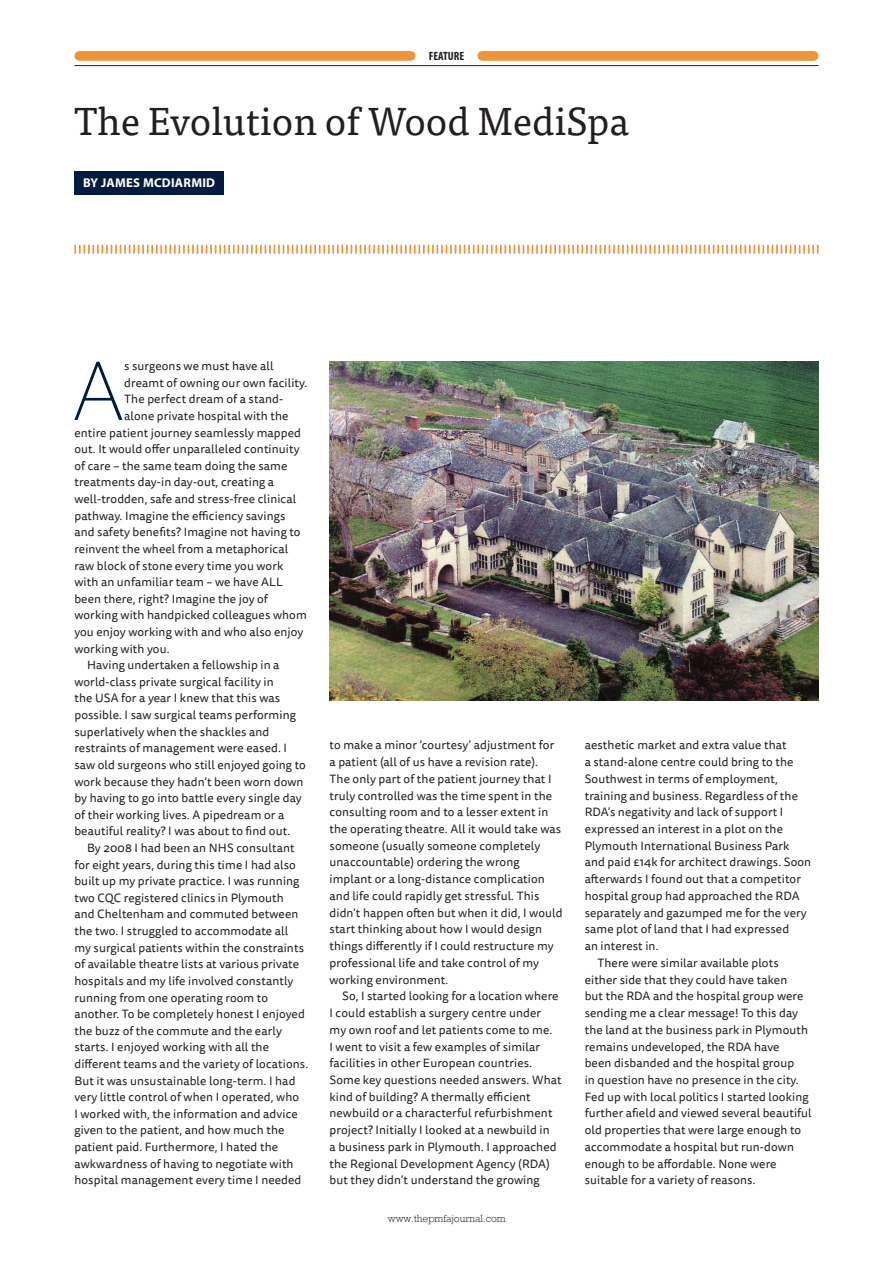
<style>
.page{position:relative;width:893px;height:1263px;background:#fff}
.page>*{position:absolute;margin:0;border:0;box-sizing:border-box;transform-origin:0 0}
.feature_body_drop_ca{font:300 expanded 79.65px "Europa SB";color:#001b3e}
.feature_Headline{font:39px "Tisa Pro";color:#231f20}
.feature_Author{font:700 12.75px "Myriad Pro";letter-spacing:.02em;color:#fff}
.feature_Body_Indent{font:12px/16.8px "Tisa Sans Pro";letter-spacing:.01em;color:#231f20}
.feature_body_drop_ca-2{font:12px "Tisa Sans Pro";letter-spacing:.01em;color:#231f20}
.t1{font:700 condensed 12px "Myriad Pro";color:#231f20}
.t2{font:300 10.5px "Rockwell";color:#231f20}
</style>
<div class="page">
<hr style="left:74px;top:65px;width:745px;height:1px;background:#231f20">
<div style="left:79px;top:51px;width:332px;height:10px;background:#ef943a"></div>
<div style="left:482px;top:51px;width:332px;height:10px;background:#ef943a"></div>
<div style="left:74px;top:171px;width:150px;height:24px;background:#001b3e"></div>
<svg style="left:74px;top:245px;width:745px;height:9px"></svg>
<img style="left:330px;top:362px;width:489px;height:338px">
<p class="t1" style="left:429px;top:49px;width:37px">FEATURE</p>
<p class="feature_Headline" style="left:74px;top:92px;width:556px">The Evolution of Wood MediSpa</p>
<p class="feature_Author" style="left:83px;top:175px;width:134px">BY JAMES MCDIARMID</p>
<p class="feature_body_drop_ca" style="left:74px;top:346px;width:51px">A</p>
<p class="feature_body_drop_ca-2" style="left:124px;top:358px;width:151px">s surgeons we must have all</p>
<p class="feature_body_drop_ca-2" style="left:124px;top:375px;width:185px">dreamt of owning our own facility.</p>
<p class="feature_body_drop_ca-2" style="left:124px;top:391px;width:160px">The perfect dream of a stand-</p>
<p class="feature_body_drop_ca-2" style="left:124px;top:408px;width:166px">alone private hospital with the</p>
<p class="feature_body_drop_ca-2" style="left:74px;top:424px;width:228px">entire patient journey seamlessly mapped</p>
<p class="feature_body_drop_ca-2" style="left:74px;top:441px;width:227px">out. It would offer unparalleled continuity</p>
<p class="feature_body_drop_ca-2" style="left:74px;top:458px;width:214px">of care – the same team doing the same</p>
<p class="feature_body_drop_ca-2" style="left:74px;top:474px;width:201px">treatments day-in day-out, creating a</p>
<p class="feature_body_drop_ca-2" style="left:74px;top:491px;width:223px">well-trodden, safe and stress-free clinical</p>
<p class="feature_body_drop_ca-2" style="left:74px;top:507px;width:212px">pathway. Imagine the efficiency savings</p>
<p class="feature_body_drop_ca-2" style="left:74px;top:524px;width:228px">and safety benefits? Imagine not having to</p>
<p class="feature_body_drop_ca-2" style="left:74px;top:541px;width:215px">reinvent the wheel from a metaphorical</p>
<p class="feature_body_drop_ca-2" style="left:74px;top:557px;width:210px">raw block of stone every time you work</p>
<p class="feature_body_drop_ca-2" style="left:74px;top:574px;width:210px">with an unfamiliar team – we have ALL</p>
<p class="feature_body_drop_ca-2" style="left:74px;top:590px;width:195px">been there, right? Imagine the joy of</p>
<p class="feature_body_drop_ca-2" style="left:74px;top:607px;width:234px">working with handpicked colleagues whom</p>
<p class="feature_body_drop_ca-2" style="left:74px;top:624px;width:231px">you enjoy working with and who also enjoy</p>
<p class="feature_body_drop_ca-2" style="left:74px;top:640px;width:97px">working with you.</p>
<p class="feature_Body_Indent" style="left:74px;top:657px;width:233px;text-indent:13px">Having undertaken a fellowship in a world-class private surgical facility in<br>the USA for a year I knew that this was possible. I saw surgical teams performing superlatively when the shackles and restraints of management were eased. I saw old surgeons who still enjoyed going to work because they hadn’t been worn down by having to go into battle every single day of their working lives. A pipedream or a beautiful reality? I was about to find out.</p>
<p class="feature_Body_Indent" style="left:74px;top:840px;width:235px;text-indent:13px">By 2008 I had been an NHS consultant for eight years, during this time I had also built up my private practice. I was running two CQC registered clinics in Plymouth<br>and Cheltenham and commuted between the two. I struggled to accommodate all<br>my surgical patients within the constraints of available theatre lists at various private hospitals and my life involved constantly running from one operating room to another. To be completely honest I enjoyed the buzz of the commute and the early starts. I enjoyed working with all the different teams and the variety of locations.<br>But it was unsustainable long-term. I had very little control of when I operated, who<br>I worked with, the information and advice given to the patient, and how much the patient paid. Furthermore, I hated the awkwardness of having to negotiate with hospital management every time I needed</p>
<p class="feature_Body_Indent" style="left:330px;top:737px;width:235px">to make a minor ‘courtesy’ adjustment for a patient (all of us have a revision rate).<br>The only part of the patient journey that I truly controlled was the time spent in the consulting room and to a lesser extent in the operating theatre. All it would take was someone (usually someone completely unaccountable) ordering the wrong implant or a long-distance complication and life could rapidly get stressful. This didn’t happen often but when it did, I would start thinking about how I would design things differently if I could restructure my professional life and take control of my working environment.</p>
<p class="feature_Body_Indent" style="left:330px;top:988px;width:234px;text-indent:13px">So, I started looking for a location where I could establish a surgery centre under<br>my own roof and let patients come to me.<br>I went to visit a few examples of similar facilities in other European countries.<br>Some key questions needed answers. What kind of building? A thermally efficient newbuild or a characterful refurbishment project? Initially I looked at a newbuild in<br>a business park in Plymouth. I approached the Regional Development Agency (RDA) but they didn’t understand the growing</p>
<p class="t2" style="left:388px;top:1212px;width:119px">www.thepmfajournal.com</p>
<p class="feature_Body_Indent" style="left:585px;top:737px;width:228px">aesthetic market and extra value that<br>a stand-alone centre could bring to the Southwest in terms of employment, training and business. Regardless of the RDA’s negativity and lack of support I expressed an interest in a plot on the Plymouth International Business Park and paid £14k for architect drawings. Soon afterwards I found out that a competitor hospital group had approached the RDA separately and gazumped me for the very same plot of land that I had expressed<br>an interest in.</p>
<p class="feature_Body_Indent" style="left:585px;top:954px;width:229px;text-indent:13px">There were similar available plots either side that they could have taken<br>but the RDA and the hospital group were sending me a clear message! To this day the land at the business park in Plymouth remains undeveloped, the RDA have<br>been disbanded and the hospital group<br>in question have no presence in the city.<br>Fed up with local politics I started looking further afield and viewed several beautiful old properties that were large enough to accommodate a hospital but run-down enough to be affordable. None were suitable for a variety of reasons.</p>
</div>
